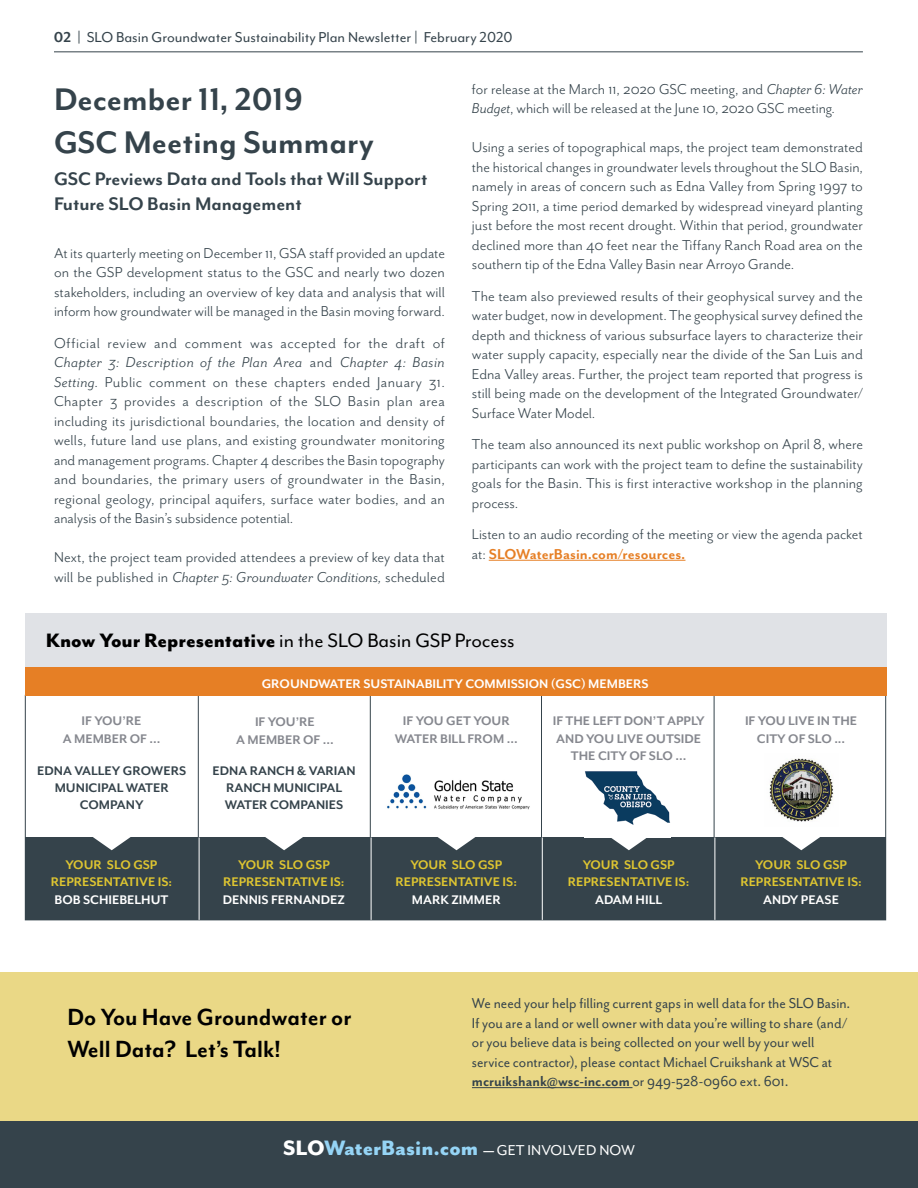
<style>
.page{position:relative;width:918px;height:1188px;background:#fff}
.page>*{position:absolute;margin:0;border:0;box-sizing:border-box;transform-origin:0 0}
.t1{font:700 36px/43.2px "Mr Eaves Mod OT";color:#35434b}
.t2{font:700 27px/32.4px "Mr Eaves Mod OT";color:#000;scale:.95 1}
.t3{font:800 24px "Mr Eaves San OT";color:#95d4f5}
.t4{font:22.35px "Mr Eaves Mod OT";color:#000}
.t5{font:700 21px/25.2px "Mr Eaves Mod OT";color:#35434b}
.t6{font:16.5px/19.5px "Mr Eaves San OT";color:#35434b;text-align:justify}
.t7{font:16.5px/19.5px "Mr Eaves San OT";color:#35434b;scale:.95 1}
.t8{font:16.5px "Mr Eaves Mod OT";color:#35434b}
.t9{font:700 14.4px/17.2px "Mr Eaves Mod OT";color:#86888f;text-align:center}
.t10{font:700 14.4px/17.2px "Mr Eaves Mod OT";color:#dec531;text-align:center}
.t11{font:700 14.4px "Mr Eaves Mod OT";color:#fff}
.t12{font:700 14.4px/17.2px "Mr Eaves Mod OT";color:#35434b;text-align:center}
.s1{font-weight:700}
.s2{font-style:italic}
.s3{font-weight:700;color:#e67f25}
.s4{font-weight:800}
.s5{color:#fff}
.s6{font-size:16.5px;color:#fff}
.s7{font-weight:400;font-size:16.5px;color:#fff}
</style>
<div class="page">
<hr style="left:489px;top:560px;width:196px;height:1px;background:#e67f25">
<hr style="left:54px;top:51px;width:809px;height:1px;background:#35434b">
<div style="left:1px;top:1120px;width:917px;height:68px;background:#35434b"></div>
<div style="left:1px;top:972px;width:917px;height:148px;background:#ead886"></div>
<hr style="left:472px;top:1087px;width:161px;height:1px;background:#35434b">
<div style="left:25px;top:837px;width:861px;height:83px;background:#35434b"></div>
<div style="left:25px;top:613px;width:862px;height:54px;background:#e0e2e6"></div>
<img style="left:769px;top:758px;width:65px;height:64px">
<img style="left:387px;top:774px;width:143px;height:36px">
<img style="left:585px;top:771px;width:85px;height:54px">
<hr style="left:370px;top:695px;width:1px;height:155px;background:#35434b">
<hr style="left:198px;top:695px;width:1px;height:155px;background:#35434b">
<hr style="left:714px;top:695px;width:1px;height:155px;background:#35434b">
<hr style="left:541px;top:695px;width:1px;height:155px;background:#35434b">
<div style="left:25px;top:667px;width:862px;height:28px;background:#e67f25"></div>
<hr style="left:371px;top:837px;width:1px;height:83px;background:#fff">
<hr style="left:199px;top:837px;width:1px;height:83px;background:#fff">
<hr style="left:714px;top:837px;width:1px;height:83px;background:#fff">
<hr style="left:542px;top:837px;width:1px;height:83px;background:#fff">
<svg style="left:93px;top:837px;width:38px;height:13px"></svg>
<svg style="left:265px;top:837px;width:38px;height:13px"></svg>
<svg style="left:437px;top:837px;width:39px;height:13px"></svg>
<svg style="left:600px;top:837px;width:58px;height:13px"></svg>
<svg style="left:782px;top:837px;width:38px;height:13px"></svg>
<p class="t8" style="left:54px;top:28px;width:460px"><span class="s1">02 |</span> SLO Basin Groundwater Sustainability Plan Newsletter | February 2020</p>
<h1 class="t1" style="left:54px;top:78px;width:321px">December 11, 2019<br>GSC Meeting Summary</h1>
<p class="t5" style="left:54px;top:167px;width:375px">GSC Previews Data and Tools that Will Support<br>Future SLO Basin Management</p>
<p class="t6" style="left:54px;top:244px;width:393px">At its quarterly meeting on December 11, GSA staff provided an update on the GSP development status to the GSC and nearly two dozen stakeholders, including an overview of key data and analysis that will inform how groundwater will be managed in the Basin moving forward.</p>
<p class="t6" style="left:54px;top:334px;width:393px">Official review and comment was accepted for the draft of <span class="s2">Chapter 3: Description of the Plan Area</span> and <span class="s2">Chapter 4: Basin Setting</span>. Public comment on these chapters ended January 31.<br>Chapter 3 provides a description of the SLO Basin plan area including its jurisdictional boundaries, the location and density of wells, future land use plans, and existing groundwater monitoring and management programs. Chapter 4 describes the Basin topography and boundaries, the primary users of groundwater in the Basin, regional geology, principal aquifers, surface water bodies, and an analysis of the Basin’s subsidence potential.</p>
<p class="t6" style="left:54px;top:548px;width:393px">Next, the project team provided attendees a preview of key data that will be published in <span class="s2">Chapter 5: Groundwater Conditions,</span> scheduled</p>
<p class="t6" style="left:472px;top:79px;width:392px">for release at the March 11, 2020 GSC meeting, and <span class="s2">Chapter 6: Water<br>Budget</span>, which will be released at the June 10, 2020 GSC meeting.</p>
<p class="t6" style="left:472px;top:138px;width:393px">Using a series of topographical maps, the project team demonstrated the historical changes in groundwater levels throughout the SLO Basin, namely in areas of concern such as Edna Valley from Spring 1997 to Spring 2011, a time period demarked by widespread vineyard planting just before the most recent drought. Within that period, groundwater declined more than 40 feet near the Tiffany Ranch Road area on the southern tip of the Edna Valley Basin near Arroyo Grande.</p>
<p class="t6" style="left:472px;top:286px;width:393px">The team also previewed results of their geophysical survey and the water budget, now in development. The geophysical survey defined the depth and thickness of various subsurface layers to characterize their water supply capacity, especially near the divide of the San Luis and Edna Valley areas. Further, the project team reported that progress is still being made on the development of the Integrated Groundwater/ Surface Water Model.</p>
<p class="t6" style="left:472px;top:435px;width:393px">The team also announced its next public workshop on April 8, where participants can work with the project team to define the sustainability goals for the Basin. This is first interactive workshop in the planning process.</p>
<p class="t6" style="left:472px;top:525px;width:392px">Listen to an audio recording of the meeting or view the agenda packet at: <span class="s3">SLOWaterBasin.com/resources.</span></p>
<h3 class="t4" style="left:46px;top:628px;width:471px"><span class="s4">Know Your Representative</span> in the SLO Basin GSP Process</h3>
<p class="t11" style="left:262px;top:675px;width:388px">GROUNDWATER SUSTAINABILITY COMMISSION (GSC) MEMBERS</p>
<p class="t9" style="left:63px;top:713px;width:99px">IF YOU’RE<br>A MEMBER OF ...</p>
<p class="t9" style="left:395px;top:713px;width:124px">IF YOU GET YOUR<br>WATER BILL FROM ...</p>
<p class="t9" style="left:553px;top:713px;width:153px">IF THE LEFT DON’T APPLY<br>AND YOU LIVE OUTSIDE<br>THE CITY OF SLO ...</p>
<p class="t9" style="left:745px;top:713px;width:114px">IF YOU LIVE IN THE<br>CITY OF SLO ...</p>
<p class="t9" style="left:236px;top:714px;width:99px">IF YOU’RE<br>A MEMBER OF ...</p>
<p class="t12" style="left:37px;top:762px;width:150px">EDNA VALLEY GROWERS<br>MUNICIPAL WATER<br>COMPANY</p>
<p class="t10" style="left:51px;top:856px;width:123px">YOUR SLO GSP<br>REPRESENTATIVE IS:</p>
<p class="t11" style="left:55px;top:892px;width:115px">BOB SCHIEBELHUT</p>
<p class="t12" style="left:212px;top:762px;width:145px">EDNA RANCH &amp; VARIAN<br>RANCH MUNICIPAL<br>WATER COMPANIES</p>
<p class="t10" style="left:223px;top:856px;width:123px">YOUR SLO GSP<br>REPRESENTATIVE IS:</p>
<p class="t11" style="left:223px;top:892px;width:124px">DENNIS FERNANDEZ</p>
<p class="t10" style="left:396px;top:856px;width:123px">YOUR SLO GSP<br>REPRESENTATIVE IS:</p>
<p class="t11" style="left:412px;top:892px;width:90px">MARK ZIMMER</p>
<p class="t10" style="left:568px;top:856px;width:123px">YOUR SLO GSP<br>REPRESENTATIVE IS:</p>
<p class="t11" style="left:595px;top:892px;width:69px">ADAM HILL</p>
<p class="t10" style="left:740px;top:856px;width:123px">YOUR SLO GSP<br>REPRESENTATIVE IS:</p>
<p class="t11" style="left:763px;top:892px;width:77px">ANDY PEASE</p>
<h2 class="t2" style="left:68px;top:1001px;width:300px">Do You Have Groundwater or<br>Well Data? Let’s Talk!</h2>
<p class="t7" style="left:472px;top:994px;width:400px">We need your help filling current gaps in well data for the SLO Basin.<br>If you are a land or well owner with data you’re willing to share (and/ or you believe data is being collected on your well by your well service contractor), please contact Michael Cruikshank at WSC at <span class="s1">mcruikshank@wsc-inc.com</span> or 949-528-0960 ext. 601.</p>
<h3 class="t3" style="left:283px;top:1135px;width:353px"><span class="s5">SLO</span>WaterBasin.com <span class="s6">—</span> <span class="s7">GET INVOLVED NOW</span></h3>
</div>
